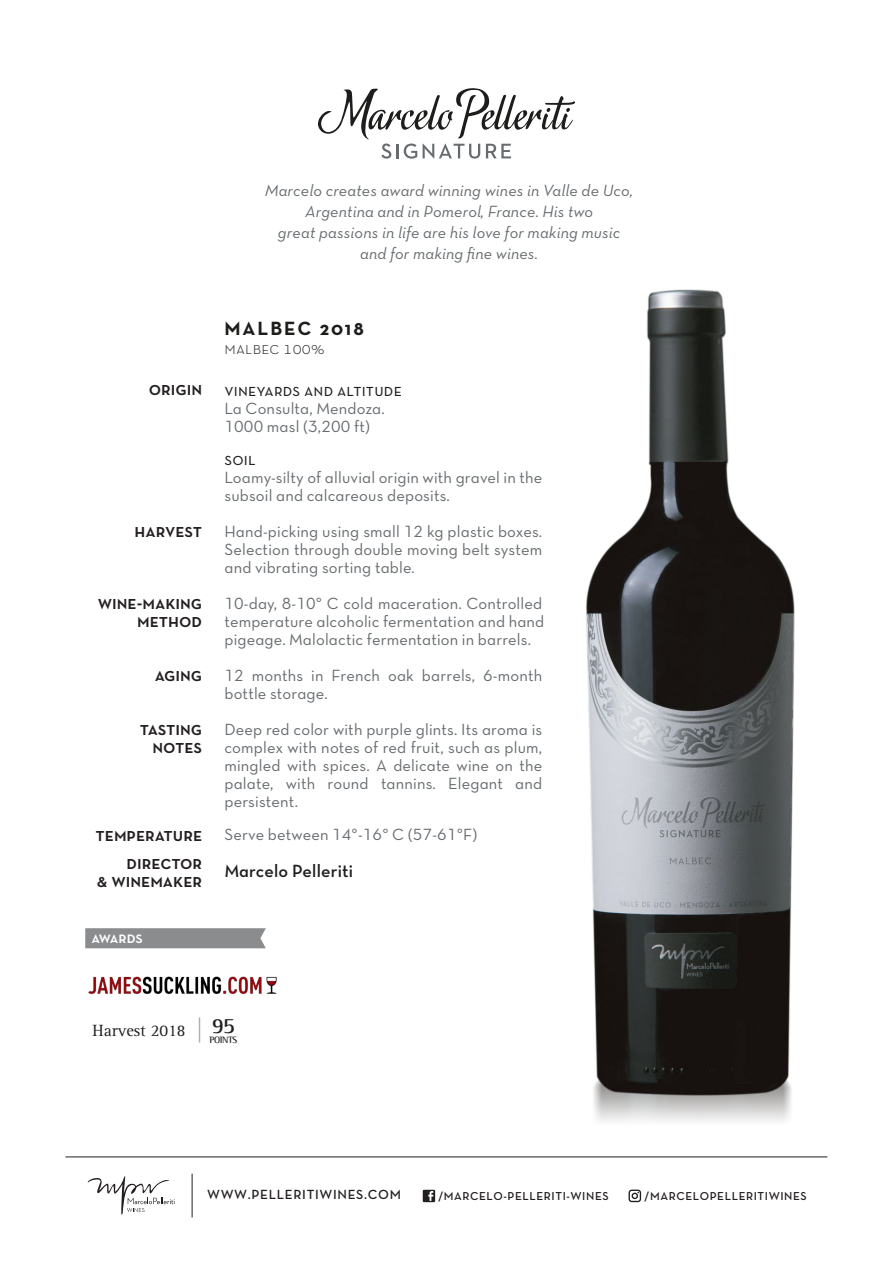
<style>
.page{position:relative;width:893px;height:1263px;background:#fff}
.page>*{position:absolute;margin:0;border:0;box-sizing:border-box;transform-origin:0 0}
.t1{font:700 22.05px "Agfa Rotis Semi Serif";color:#231f20}
.t2{font:19.5px/18px "Neutra Text TF Demi SC";color:#231f20;text-align:right}
.t3{font:700 19.5px "Neutra Text";letter-spacing:.1em;color:#1d1d1b}
.t4{font:18px "Neutra Text TF Book SC";letter-spacing:.01em;color:#231f20}
.t5{font:18px "Neutra Text TF Demi Alt";letter-spacing:.01em;color:#1d1d1b}
.t6{font:18px "Neutra Text TF Light SC";letter-spacing:.01em;color:#231f20}
.t7{font:16.8px "Rotis Serif";color:#231f20}
.t8{font:16.5px/18px "Neutra Text TF Book Alt";letter-spacing:.01em;color:#666b6e}
.t9{font:16.5px/21px "Neutra Text TF Book Italic Alt";letter-spacing:.01em;color:#666b6e;text-align:center}
.t10{font:16.5px "Neutra Text TF Demi SC";letter-spacing:-.005em;color:#fff}
.t11{font:600 13.5px "Neutra Text";letter-spacing:.05em;color:#231f20}
.t12{font:600 11.7px "Neutra Text";letter-spacing:.05em;color:#231f20}
.t13{font:700 9.45px "Agfa Rotis Semi Serif";letter-spacing:-.05em;color:#231f20}
</style>
<div class="page">
<img style="left:586px;top:289px;width:209px;height:832px">
<svg style="left:318px;top:88px;width:257px;height:71px"></svg>
<svg style="left:87px;top:1176px;width:88px;height:39px"></svg>
<svg style="left:628px;top:1189px;width:13px;height:13px"></svg>
<svg style="left:423px;top:1190px;width:12px;height:12px"></svg>
<hr style="left:66px;top:1156px;width:761px;height:1px;background:#231f20">
<hr style="left:192px;top:1174px;width:1px;height:43px;background:#231f20">
<svg style="left:85px;top:928px;width:181px;height:20px;background:#8d8f91"></svg>
<svg style="left:199px;top:1017px;width:1px;height:25px"></svg>
<img style="left:88px;top:976px;width:189px;height:19px">
<p class="t9" style="left:265px;top:180px;width:369px">Marcelo creates award winning wines in Valle de Uco, Argentina and in Pomerol, France. His two<br>great passions in life are his love for making music and for making fine wines.</p>
<p class="t3" style="left:224px;top:316px;width:141px">MALBEC 2018</p>
<p class="t2" style="left:149px;top:379px;width:55px">origin</p>
<p class="t2" style="left:135px;top:521px;width:69px">harvest</p>
<p class="t2" style="left:98px;top:593px;width:106px">wine-making method</p>
<p class="t2" style="left:155px;top:665px;width:49px">aging</p>
<p class="t2" style="left:140px;top:719px;width:64px">tasting notes</p>
<p class="t2" style="left:96px;top:820px;width:108px;line-height:27.8px">temperature director</p>
<p class="t2" style="left:97px;top:871px;width:107px">&amp; winemaker</p>
<p class="t10" style="left:91px;top:927px;width:53px">awards</p>
<p class="t6" style="left:224px;top:336px;width:102px">malbec 100%</p>
<p class="t4" style="left:224px;top:379px;width:179px">vineyards and altitude</p>
<p class="t8" style="left:224px;top:399px;width:162px">La Consulta, Mendoza.<br>1000 masl (3,200 ft)</p>
<p class="t4" style="left:224px;top:448px;width:33px">soil</p>
<p class="t8" style="left:224px;top:468px;width:319px">Loamy-silty of alluvial origin with gravel in the subsoil and calcareous deposits.</p>
<p class="t8" style="left:224px;top:522px;width:319px;text-align:justify">Hand-picking using small 12 kg plastic boxes.<br>Selection through double moving belt system and vibrating sorting table.</p>
<p class="t8" style="left:224px;top:594px;width:321px">10-day, 8-10° C cold maceration. Controlled temperature alcoholic fermentation and hand pigeage. Malolactic fermentation in barrels.</p>
<p class="t8" style="left:224px;top:666px;width:319px">12 months in French oak barrels, 6-month bottle storage.</p>
<p class="t8" style="left:224px;top:720px;width:319px;text-align:justify">Deep red color with purple glints. Its aroma is complex with notes of red fruit, such as plum, mingled with spices. A delicate wine on the palate, with round tannins. Elegant and persistent.</p>
<p class="t8" style="left:224px;top:825px;width:254px">Serve between 14°-16° C (57-61°F)</p>
<p class="t5" style="left:224px;top:860px;width:130px">Marcelo Pelleriti</p>
<p class="t7" style="left:92px;top:1021px;width:95px">Harvest 2018</p>
<h1 class="t1" style="left:212px;top:1013px;width:25px">95</h1>
<p class="t13" style="left:210px;top:1034px;width:29px">POINTS</p>
<p class="t11" style="left:207px;top:1186px;width:195px">WWW.PELLERITIWINES.COM</p>
<p class="t12" style="left:438px;top:1188px;width:172px">/MARCELO-PELLERITI-WINES</p>
<p class="t12" style="left:645px;top:1189px;width:164px">/MARCELOPELLERITIWINES</p>
</div>
